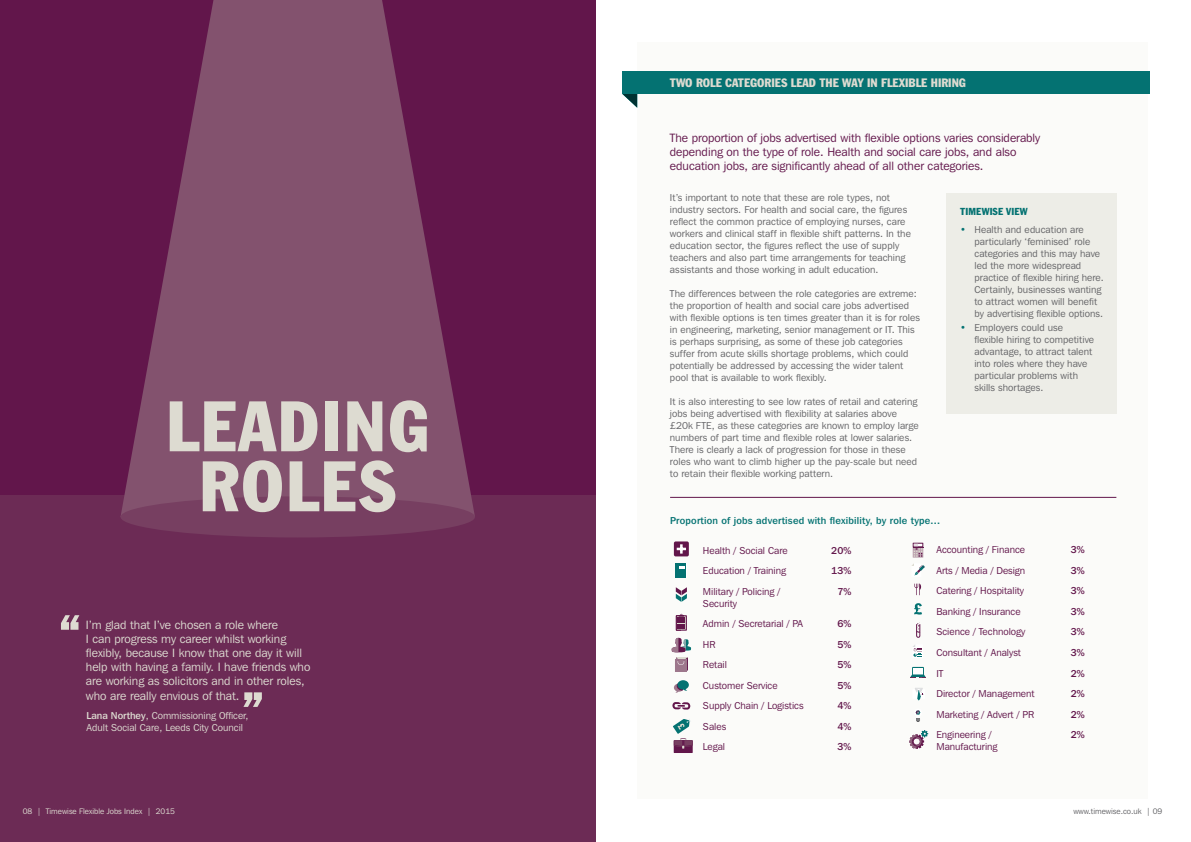
<style>
.page{position:relative;width:1191px;height:842px;background:#fff}
.page>*{position:absolute;margin:0;border:0;box-sizing:border-box;transform-origin:0 0}
.t1{font:condensed 70px/60px "Franklin Gothic BT";letter-spacing:.03em;color:#dddbd1;text-align:center}
.t2{font:12px/14px "Franklin Gothic IT Cby BT";color:#dddbd1}
.t3{font:12px/14px "Franklin Gothic IT Cby BT";color:#62164b}
.t4{font:condensed 12px "Franklin Gothic BT";color:#dddbd1}
.t5{font:10px/12px "Franklin Gothic IT Cby BT";letter-spacing:.005em;color:#636366}
.t6{font:10px/20.5px "Franklin Gothic IT Cby BT";color:#62164b}
.t7{font:10px/12px "Franklin Gothic IT Cby BT";color:#dddbd1}
.t8{font:500 10px "Franklin Gothic IT Cby BT";letter-spacing:.02em;color:#047272}
.t9{font:500 10px "Franklin Gothic IT Cby BT";color:#62164b}
.t10{font:condensed 10px "Franklin Gothic BT";letter-spacing:.01em;color:#047272}
.t11{font:8px "Franklin Gothic IT Cby BT";color:#dddbd1}
.t12{font:8px "Franklin Gothic IT Cby BT";color:#636366}
.s1{font-weight:500}
.s2{color:#047272}
</style>
<div class="page">
<div style="left:637px;top:43px;width:510px;height:756px;background:#fbfbf9"></div>
<div style="left:0;top:0;width:595px;height:842px;background:#62164b"></div>
<div style="left:0;top:495px;width:595px;height:347px;background:#6c2b55"></div>
<svg style="left:121px;top:0;width:354px;height:515px;fill:#83526e"></svg>
<div style="left:946px;top:193px;width:170px;height:221px;background:#edede7"></div>
<div style="left:120px;top:496px;width:355px;height:41px;background:#773f61;border-radius:50%"></div>
<hr style="left:670px;top:497px;width:446px;height:1px;background:#62164b">
<svg style="left:61px;top:615px;width:18px;height:15px"></svg>
<svg style="left:243px;top:692px;width:19px;height:15px"></svg>
<div style="left:674px;top:541px;width:15px;height:15px;background:#62164b;border-radius:2px"></div>
<svg style="left:676px;top:544px;width:10px;height:10px"></svg>
<div style="left:676px;top:563px;width:11px;height:15px;background:#fff"></div>
<svg style="left:684px;top:563px;width:2px;height:15px"></svg>
<svg style="left:676px;top:563px;width:8px;height:15px"></svg>
<svg style="left:676px;top:587px;width:11px;height:15px"></svg>
<svg style="left:671px;top:637px;width:20px;height:35px"></svg>
<svg style="left:672px;top:702px;width:18px;height:8px"></svg>
<svg style="left:674px;top:680px;width:15px;height:13px"></svg>
<svg style="left:676px;top:614px;width:11px;height:17px"></svg>
<div style="left:673px;top:740px;width:19px;height:13px;background:#62164b"></div>
<svg style="left:673px;top:719px;width:19px;height:30px"></svg>
<svg style="left:912px;top:543px;width:12px;height:33px"></svg>
<div style="left:912px;top:667px;width:12px;height:8px;background:#fff"></div>
<svg style="left:910px;top:674px;width:15px;height:4px"></svg>
<svg style="left:909px;top:730px;width:19px;height:19px"></svg>
<svg style="left:915px;top:710px;width:6px;height:12px"></svg>
<svg style="left:915px;top:688px;width:9px;height:12px"></svg>
<svg style="left:913px;top:645px;width:9px;height:12px"></svg>
<svg style="left:914px;top:603px;width:8px;height:12px"></svg>
<svg style="left:914px;top:583px;width:7px;height:12px"></svg>
<svg style="left:916px;top:622px;width:5px;height:16px"></svg>
<svg style="left:622px;top:94px;width:15px;height:14px"></svg>
<div style="left:622px;top:71px;width:527px;height:23px;background:#047272"></div>
<h1 class="t1" style="left:166px;top:394px;width:265px">LEADING<br>ROLES</h1>
<p class="t2" style="left:86px;top:618px;width:226px">I’m glad that I’ve chosen a role where<br>I can progress my career whilst working flexibly, because I know that one day it will help with having a family. I have friends who are working as solicitors and in other roles, who are really envious of that.</p>
<p class="t7" style="left:87px;top:709px;width:163px"><span class="s1">Lana Northey</span>, Commissioning Officer,<br>Adult Social Care, Leeds City Council</p>
<p class="t11" style="left:23px;top:806px;width:154px">08 | Timewise Flexible Jobs Index | 2015</p>
<p class="t4" style="left:670px;top:75px;width:298px">TWO ROLE CATEGORIES LEAD THE WAY IN FLEXIBLE HIRING</p>
<p class="t3" style="left:670px;top:131px;width:372px">The proportion of jobs advertised with flexible options varies considerably depending on the type of role. Health and social care jobs, and also education jobs, are significantly ahead of all other categories.</p>
<p class="t5" style="left:670px;top:191px;width:242px">It’s important to note that these are role types, not industry sectors. For health and social care, the figures reflect the common practice of employing nurses, care workers and clinical staff in flexible shift patterns. In the education sector, the figures reflect the use of supply teachers and also part time arrangements for teaching assistants and those working in adult education.</p>
<p class="t5" style="left:670px;top:287px;width:251px">The differences between the role categories are extreme: the proportion of health and social care jobs advertised with flexible options is ten times greater than it is for roles in engineering, marketing, senior management or IT. This is perhaps surprising, as some of these job categories suffer from acute skills shortage problems, which could potentially be addressed by accessing the wider talent pool that is available to work flexibly.</p>
<p class="t5" style="left:670px;top:395px;width:250px">It is also interesting to see low rates of retail and catering jobs being advertised with flexibility at salaries above £20k FTE, as these categories are known to employ large numbers of part time and flexible roles at lower salaries.<br>There is clearly a lack of progression for those in these roles who want to climb higher up the pay-scale but need to retain their flexible working pattern.</p>
<p class="t10" style="left:960px;top:205px;width:69px">TIMEWISE VIEW</p>
<p class="t5" style="left:974px;top:223px;width:131px;text-indent:-14px"><span class="s2">•</span> Health and education are particularly ‘feminised’ role categories and this may have led the more widespread practice of flexible hiring here.<br>Certainly, businesses wanting to attract women will benefit by advertising flexible options.</p>
<p class="t5" style="left:974px;top:322px;width:121px;text-indent:-14px"><span class="s2">•</span> Employers could use flexible hiring to competitive advantage, to attract talent into roles where they have particular problems with skills shortages.</p>
<p class="t8" style="left:670px;top:514px;width:271px">Proportion of jobs advertised with flexibility, by role type...</p>
<p class="t6" style="left:703px;top:540px;width:86px">Health / Social Care</p>
<p class="t9" style="left:831px;top:544px;width:21px">20%</p>
<p class="t6" style="left:703px;top:560px;width:85px">Education / Training</p>
<p class="t9" style="left:831px;top:564px;width:21px">13%</p>
<p class="t6" style="left:703px;top:581px;width:79px">Military / Policing /</p>
<p class="t9" style="left:837px;top:585px;width:15px">7%</p>
<p class="t6" style="left:703px;top:593px;width:102px">Security<br>Admin / Secretarial / PA</p>
<p class="t6" style="left:936px;top:540px;width:90px">Accounting / Finance</p>
<p class="t9" style="left:1070px;top:544px;width:15px">3%</p>
<p class="t6" style="left:936px;top:560px;width:90px">Arts / Media / Design</p>
<p class="t9" style="left:1070px;top:564px;width:15px">3%</p>
<p class="t6" style="left:936px;top:581px;width:89px">Catering / Hospitality</p>
<p class="t9" style="left:1070px;top:585px;width:15px">3%</p>
<p class="t6" style="left:936px;top:601px;width:86px">Banking / Insurance</p>
<p class="t9" style="left:1070px;top:605px;width:15px">3%</p>
<p class="t6" style="left:936px;top:622px;width:90px">Science / Technology</p>
<p class="t9" style="left:1070px;top:626px;width:15px">3%</p>
<p class="t6" style="left:936px;top:642px;width:86px">Consultant / Analyst</p>
<p class="t9" style="left:1070px;top:646px;width:15px">3%</p>
<p class="t6" style="left:936px;top:663px;width:9px">IT</p>
<p class="t9" style="left:1070px;top:667px;width:15px">2%</p>
<p class="t6" style="left:936px;top:683px;width:100px">Director / Management</p>
<p class="t9" style="left:1070px;top:687px;width:15px">2%</p>
<p class="t6" style="left:936px;top:704px;width:99px">Marketing / Advert / PR</p>
<p class="t9" style="left:1070px;top:708px;width:15px">2%</p>
<p class="t6" style="left:936px;top:724px;width:57px">Engineering /</p>
<p class="t9" style="left:1070px;top:728px;width:15px">2%</p>
<p class="t6" style="left:936px;top:736px;width:63px">Manufacturing</p>
<p class="t9" style="left:837px;top:617px;width:15px">6%</p>
<p class="t6" style="left:703px;top:634px;width:14px">HR</p>
<p class="t9" style="left:837px;top:638px;width:15px">5%</p>
<p class="t6" style="left:703px;top:654px;width:25px">Retail</p>
<p class="t9" style="left:837px;top:658px;width:15px">5%</p>
<p class="t6" style="left:703px;top:675px;width:76px">Customer Service</p>
<p class="t9" style="left:837px;top:679px;width:15px">5%</p>
<p class="t6" style="left:703px;top:695px;width:102px">Supply Chain / Logistics</p>
<p class="t9" style="left:837px;top:699px;width:15px">4%</p>
<p class="t6" style="left:703px;top:716px;width:25px">Sales</p>
<p class="t9" style="left:837px;top:720px;width:15px">4%</p>
<p class="t6" style="left:703px;top:736px;width:24px">Legal</p>
<p class="t9" style="left:837px;top:740px;width:15px">3%</p>
<p class="t12" style="left:1073px;top:806px;width:91px">www.timewise.co.uk | 09</p>
</div>
